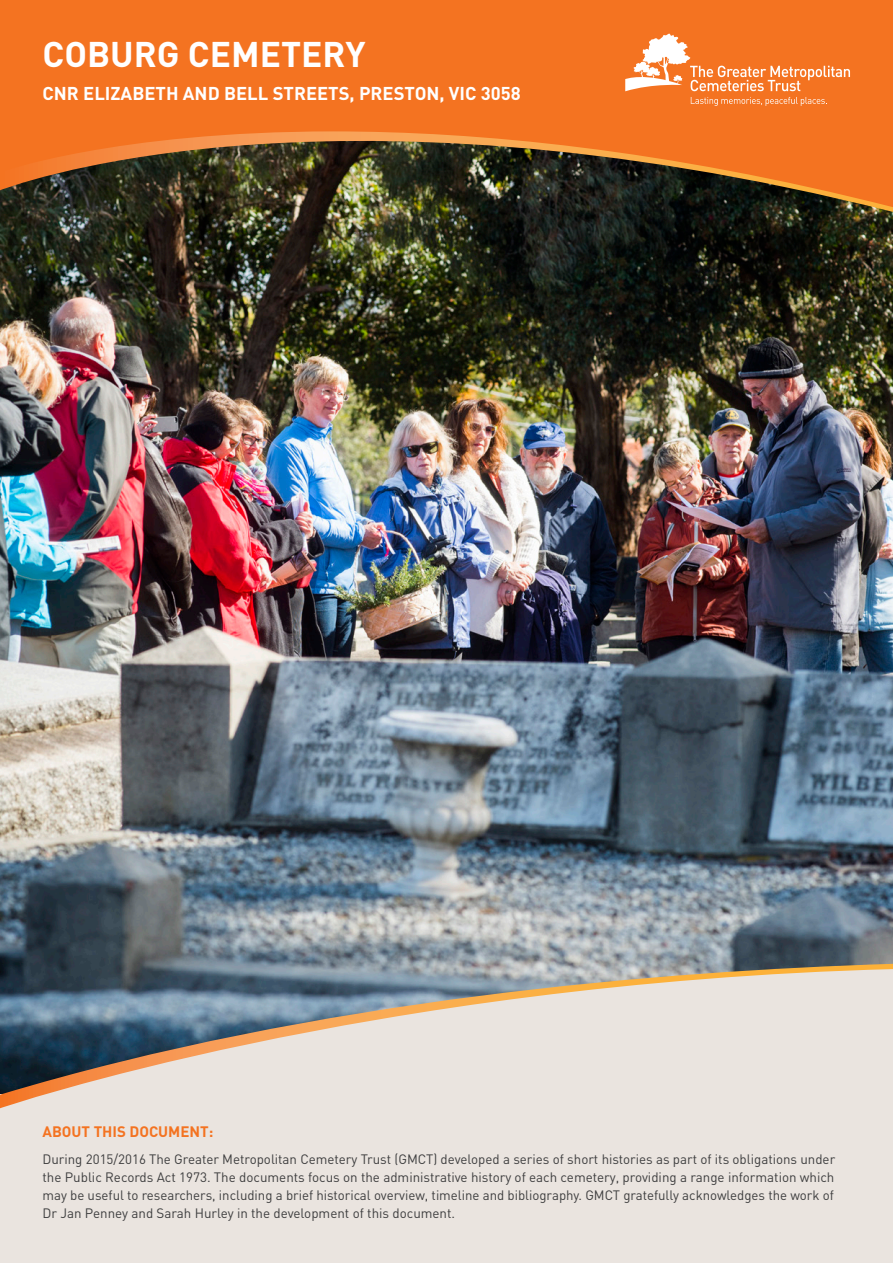
<style>
.page{position:relative;width:893px;height:1263px;background:#fff}
.page>*{position:absolute;margin:0;border:0;box-sizing:border-box;transform-origin:0 0}
.t1{font:700 35.25px "DIN";color:#fff}
.t2{font:700 18.3px "DIN";color:#fff}
.t3{font:700 15px "DIN";color:#f47321}
.t4{font:13.5px/18px "DIN";color:#3e3e3f;text-align:justify}
</style>
<div class="page">
<div style="left:0;top:119px;width:893px;height:1144px;background:#eae4df"></div>
<img style="left:0;top:215px;width:893px;height:749px">
<div style="left:0;top:0;width:893px;height:215px;background:#f47321"></div>
<svg style="left:625px;top:34px;width:225px;height:32px;background:#f58640"></svg>
<svg style="left:0;top:66px;width:893px;height:146px;background:#b06026"></svg>
<svg style="left:0;top:964px;width:893px;height:144px"></svg>
<p class="t1" style="left:43px;top:31px;width:325px">COBURG CEMETERY</p>
<p class="t2" style="left:43px;top:81px;width:480px">CNR ELIZABETH AND BELL STREETS, PRESTON, VIC 3058</p>
<p class="t3" style="left:43px;top:1122px;width:172px">ABOUT THIS DOCUMENT:</p>
<p class="t4" style="left:43px;top:1149px;width:794px">During 2015/2016 The Greater Metropolitan Cemetery Trust (GMCT) developed a series of short histories as part of its obligations under the Public Records Act 1973. The documents focus on the administrative history of each cemetery, providing a range information which may be useful to researchers, including a brief historical overview, timeline and bibliography. GMCT gratefully acknowledges the work of Dr Jan Penney and Sarah Hurley in the development of this document.</p>
</div>
